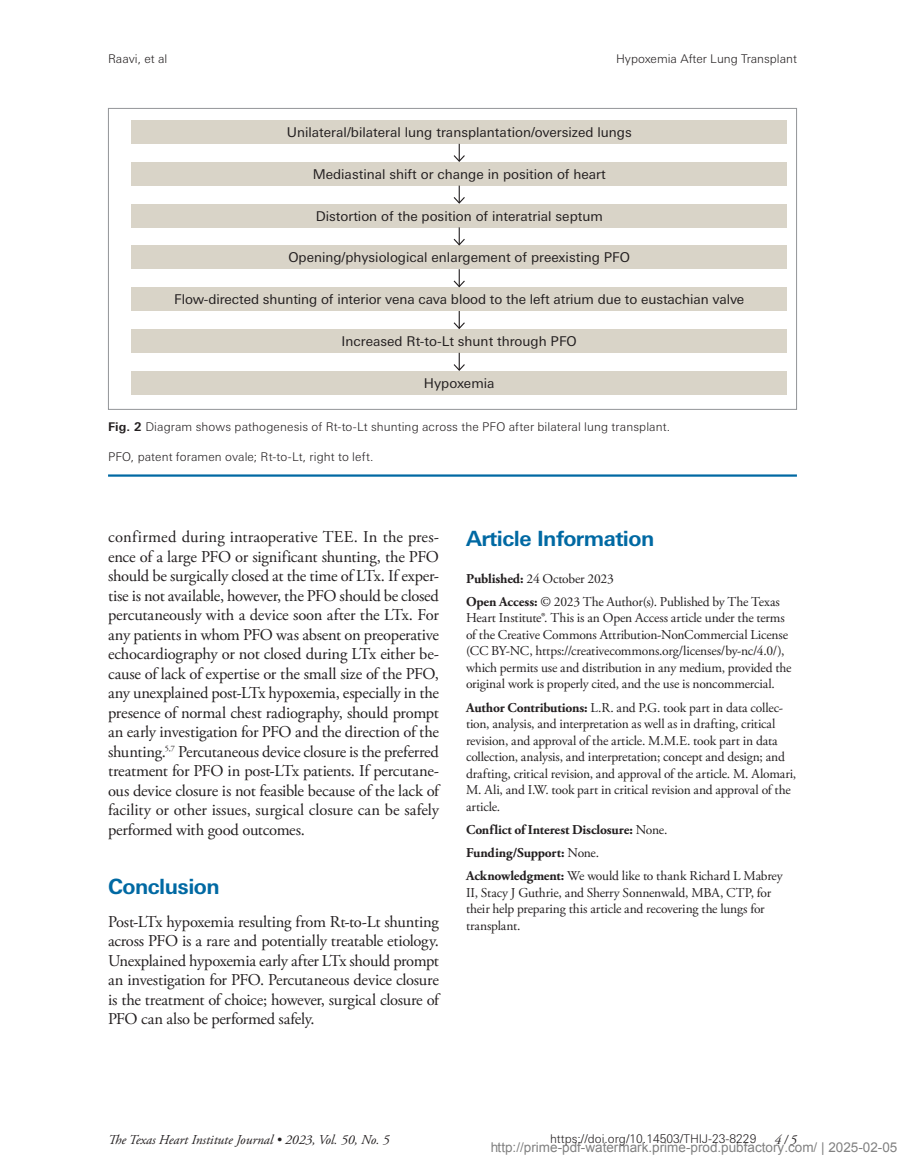
<style>
.page{position:relative;width:905px;height:1175px;background:#fff}
.page>*{position:absolute;margin:0;border:0;box-sizing:border-box;transform-origin:0 0}
.HEADING_1{font:700 21px "Univers Next Pro";letter-spacing:-.025em;color:#0069a3}
.BODY{font:16.5px/19.5px "Adobe Garamond Pro";letter-spacing:-.015em;color:#231f20;text-align:justify}
.PUBLISH___FUNDING{font:13.5px/16.5px "Adobe Garamond Pro";letter-spacing:-.01em;color:#231f20}
.WHITE_TEXT_INSIDE_FIGURES{font:13.5px "Univers Next Pro";color:#231f20}
.t1{font:13.5px "Arial";color:rgb(0 0 0/.5)}
.PUBLISH___FUNDING-2{font:700 13.5px "Adobe Garamond Pro";letter-spacing:-.01em;color:#231f20}
.t2{font:italic 13.5px "Adobe Garamond Pro";color:#231f20}
.CAPTIONS{font:300 12px "Univers Next Pro";letter-spacing:.005em;color:#231f20}
.s1{font-weight:700}
.s2{font-weight:400}
</style>
<div class="page">
<hr style="left:108px;top:474px;width:689px;height:2px;background:#0069a3">
<div style="left:132px;top:120px;width:654px;height:24px;background:#d9d4c8"></div>
<div style="left:132px;top:162px;width:654px;height:24px;background:#d9d4c8"></div>
<div style="left:132px;top:204px;width:654px;height:23px;background:#d9d4c8"></div>
<div style="left:132px;top:245px;width:654px;height:24px;background:#d9d4c8"></div>
<div style="left:132px;top:287px;width:654px;height:24px;background:#d9d4c8"></div>
<div style="left:132px;top:329px;width:654px;height:24px;background:#d9d4c8"></div>
<div style="left:132px;top:371px;width:654px;height:23px;background:#d9d4c8"></div>
<svg style="left:453px;top:144px;width:12px;height:18px"></svg>
<svg style="left:452px;top:227px;width:14px;height:19px"></svg>
<svg style="left:453px;top:311px;width:12px;height:18px"></svg>
<svg style="left:453px;top:186px;width:12px;height:18px"></svg>
<svg style="left:453px;top:269px;width:12px;height:19px"></svg>
<svg style="left:453px;top:353px;width:12px;height:18px"></svg>
<p class="CAPTIONS" style="left:108px;top:52px;width:61px">Raavi, et al</p>
<p class="CAPTIONS" style="left:616px;top:52px;width:182px">Hypoxemia After Lung Transplant</p>
<p class="WHITE_TEXT_INSIDE_FIGURES" style="left:287px;top:124px;width:346px">Unilateral/bilateral lung transplantation/oversized lungs</p>
<p class="WHITE_TEXT_INSIDE_FIGURES" style="left:313px;top:166px;width:295px">Mediastinal shift or change in position of heart</p>
<p class="WHITE_TEXT_INSIDE_FIGURES" style="left:316px;top:208px;width:288px">Distortion of the position of interatrial septum</p>
<p class="WHITE_TEXT_INSIDE_FIGURES" style="left:288px;top:250px;width:343px">Opening/physiological enlargement of preexisting PFO</p>
<p class="WHITE_TEXT_INSIDE_FIGURES" style="left:174px;top:292px;width:571px">Flow-directed shunting of interior vena cava blood to the left atrium due to eustachian valve</p>
<p class="WHITE_TEXT_INSIDE_FIGURES" style="left:341px;top:333px;width:237px">Increased Rt-to-Lt shunt through PFO</p>
<p class="WHITE_TEXT_INSIDE_FIGURES" style="left:424px;top:375px;width:72px">Hypoxemia</p>
<p class="CAPTIONS" style="left:108px;top:419px;width:563px"><span class="s1">Fig. 2</span> Diagram shows pathogenesis of Rt-to-Lt shunting across the PFO after bilateral lung transplant.</p>
<p class="CAPTIONS" style="left:108px;top:449px;width:267px">PFO, patent foramen ovale; Rt-to-Lt, right to left.</p>
<p class="BODY" style="left:108px;top:527px;width:332px">confirmed during intraoperative TEE. In the pres&shy;ence of a large PFO or significant shunting, the PFO should be surgically closed at the time of LTx. If exper&shy;tise is not available, however, the PFO should be closed percutaneously with a device soon after the LTx. For any patients in whom PFO was absent on preoperative echocardiography or not closed during LTx either be&shy;cause of lack of expertise or the small size of the PFO, any unexplained post-LTx hypoxemia, especially in the presence of normal chest radiography, should prompt an early investigation for PFO and the direction of the shunting.<sup>5,7</sup> Percutaneous device closure is the preferred treatment for PFO in post-LTx patients. If percutane&shy;ous device closure is not feasible because of the lack of facility or other issues, surgical closure can be safely performed with good outcomes.</p>
<p class="HEADING_1" style="left:108px;top:873px;width:113px">Conclusion</p>
<p class="BODY" style="left:108px;top:912px;width:332px">Post-LTx hypoxemia resulting from Rt-to-Lt shunting across PFO is a rare and potentially treatable etiology.<br>Unexplained hypoxemia early after LTx should prompt an investigation for PFO. Percutaneous device closure is the treatment of choice; however, surgical closure of PFO can also be performed safely.</p>
<p class="HEADING_1" style="left:466px;top:526px;width:190px">Article Information</p>
<p class="PUBLISH___FUNDING" style="left:466px;top:570px;width:149px"><span class="s1">Published:</span> 24 October 2023</p>
<p class="PUBLISH___FUNDING" style="left:466px;top:594px;width:327px"><span class="s1">Open Access:</span> © 2023 The Author(s). Published by The Texas Heart Institute®️. This is an Open Access article under the terms of the Creative Commons Attribution-NonCommercial License (CC BY-NC, https://creativecommons.org/licenses/by-nc/4.0/), which permits use and distribution in any medium, provided the original work is properly cited, and the use is noncommercial.</p>
<p class="PUBLISH___FUNDING" style="left:466px;top:699px;width:332px"><span class="s1">Author Contributions:</span> L.R. and P.G. took part in data collec&shy;tion, analysis, and interpretation as well as in drafting, critical revision, and approval of the article. M.M.E. took part in data collection, analysis, and interpretation; concept and design; and drafting, critical revision, and approval of the article. M. Alomari, M. Ali, and I.W. took part in critical revision and approval of the article.</p>
<p class="PUBLISH___FUNDING-2" style="left:466px;top:821px;width:203px">Conflict of Interest Disclosure: <span class="s2">None.</span></p>
<p class="PUBLISH___FUNDING-2" style="left:466px;top:845px;width:135px">Funding/Support: <span class="s2">None.</span></p>
<p class="PUBLISH___FUNDING" style="left:466px;top:868px;width:318px"><span class="s1">Acknowledgment:</span> We would like to thank Richard L Mabrey II, Stacy J Guthrie, and Sherry Sonnenwald, MBA, CTP, for their help preparing this article and recovering the lungs for transplant.</p>
<p class="t2" style="left:108px;top:1131px;width:283px">The Texas Heart Institute Journal • 2023, Vol. 50, No. 5</p>
<p class="CAPTIONS" style="left:550px;top:1132px;width:208px">https://doi.org/10.14503/THIJ-23-8229</p>
<p class="t2" style="left:774px;top:1131px;width:24px">4 / 5</p>
<p class="t1" style="left:490px;top:1140px;width:409px">http://prime-pdf-watermark.prime-prod.pubfactory.com/ | 2025-02-05</p>
</div>
